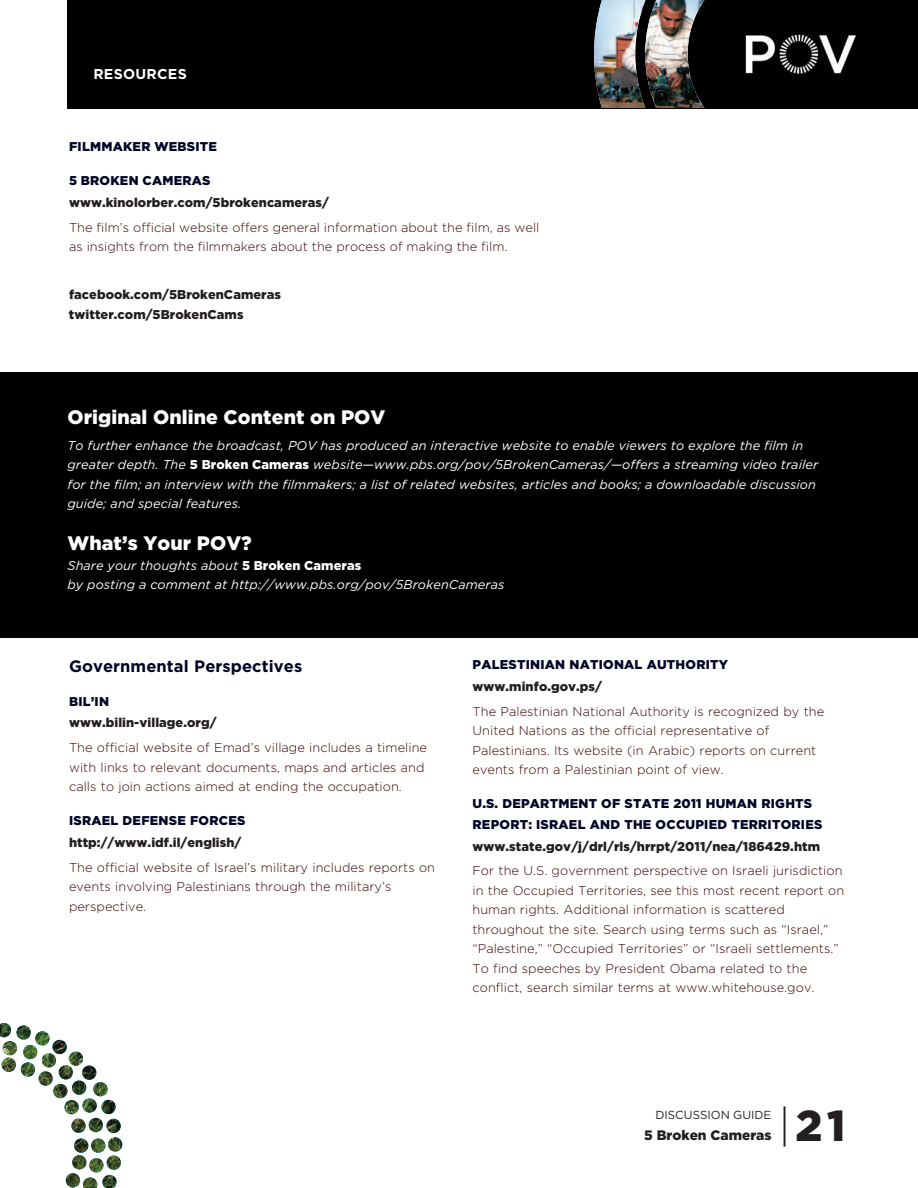
<style>
.page{position:relative;width:918px;height:1188px;background:#fff}
.page>*{position:absolute;margin:0;border:0;box-sizing:border-box;transform-origin:0 0}
.t1{font:900 43.35px "Gotham";color:#231f20}
.t2{font:900 19.5px "Gotham";letter-spacing:.005em;color:#fff}
.t3{font:700 16.5px "Gotham";letter-spacing:.005em;color:#000424}
.t4{font:700 14.25px "Gotham";letter-spacing:.02em;color:#fff}
.t5{font:900 13.65px "Gotham";color:#231f20}
.t6{font:300 12.75px/19.5px "Gotham";letter-spacing:.005em;color:#390000}
.t7{font:italic 12.75px/19.5px "Gotham";letter-spacing:.005em;color:#fff}
.t8{font:900 12.75px/20.4px "Gotham";letter-spacing:.005em;color:#231f20}
.t9{font:900 12.75px/21px "Gotham";letter-spacing:.02em;color:#000424}
.t10{font:11.7px "Gotham";color:#231f20}
.s1{font-weight:900;font-style:normal}
.s2{font-weight:300}
</style>
<div class="page">
<div style="left:68px;top:0;width:850px;height:108px;background:#000"></div>
<img style="left:745px;top:33px;width:112px;height:43px">
<img style="left:594px;top:0;width:110px;height:108px">
<svg style="left:65px;top:1086px;width:57px;height:102px"></svg>
<img style="left:0;top:1023px;width:107px;height:110px">
<div style="left:0;top:372px;width:918px;height:265px;background:#000"></div>
<p class="t4" style="left:93px;top:66px;width:95px">RESOURCES</p>
<p class="t9" style="left:69px;top:136px;width:150px">FILMMAKER WEBSITE</p>
<p class="t9" style="left:69px;top:170px;width:143px">5 BROKEN CAMERAS</p>
<p class="t8" style="left:69px;top:192px;width:261px">www.kinolorber.com/5brokencameras/</p>
<p class="t6" style="left:69px;top:217px;width:472px">The film’s official website offers general information about the film, as well as insights from the filmmakers about the process of making the film.</p>
<p class="t8" style="left:69px;top:283px;width:214px">facebook.com/5BrokenCameras twitter.com/5BrokenCams</p>
<h2 class="t2" style="left:68px;top:406px;width:319px">Original Online Content on POV</h2>
<p class="t7" style="left:68px;top:435px;width:752px">To further enhance the broadcast, POV has produced an interactive website to enable viewers to explore the film in greater depth. The <span class="s1">5 Broken Cameras</span> website—www.pbs.org/pov/5BrokenCameras/—offers a streaming video trailer for the film; an interview with the filmmakers; a list of related websites, articles and books; a downloadable discussion guide; and special features.</p>
<h2 class="t2" style="left:68px;top:532px;width:186px">What’s Your POV?</h2>
<p class="t7" style="left:68px;top:555px;width:438px">Share your thoughts about <span class="s1">5 Broken Cameras<br></span>by posting a comment at http://www.pbs.org/pov/5BrokenCameras</p>
<p class="t3" style="left:69px;top:657px;width:235px">Governmental Perspectives</p>
<p class="t9" style="left:69px;top:690px;width:41px">BIL’IN</p>
<p class="t8" style="left:69px;top:712px;width:149px">www.bilin-village.org/</p>
<p class="t6" style="left:69px;top:738px;width:360px">The official website of Emad’s village includes a timeline with links to relevant documents, maps and articles and calls to join actions aimed at ending the occupation.</p>
<p class="t9" style="left:69px;top:810px;width:178px">ISRAEL DEFENSE FORCES</p>
<p class="t8" style="left:69px;top:832px;width:174px">http://www.idf.il/english/</p>
<p class="t6" style="left:69px;top:857px;width:368px">The official website of Israel’s military includes reports on events involving Palestinians through the military’s perspective.</p>
<p class="t9" style="left:473px;top:654px;width:257px">PALESTINIAN NATIONAL AUTHORITY</p>
<p class="t8" style="left:472px;top:676px;width:131px">www.minfo.gov.ps/</p>
<p class="t6" style="left:472px;top:701px;width:353px">The Palestinian National Authority is recognized by the United Nations as the official representative of Palestinians. Its website (in Arabic) reports on current events from a Palestinian point of view.</p>
<p class="t9" style="left:473px;top:793px;width:351px">U.S. DEPARTMENT OF STATE 2011 HUMAN RIGHTS<br>REPORT: ISRAEL AND THE OCCUPIED TERRITORIES</p>
<p class="t8" style="left:472px;top:835px;width:349px">www.state.gov/j/drl/rls/hrrpt/2011/nea/186429.htm</p>
<p class="t6" style="left:472px;top:861px;width:373px">For the U.S. government perspective on Israeli jurisdiction in the Occupied Territories, see this most recent report on human rights. Additional information is scattered throughout the site. Search using terms such as “Israel,” “Palestine,” “Occupied Territories” or “Israeli settlements.” To find speeches by President Obama related to the conflict, search similar terms at www.whitehouse.gov.</p>
<p class="t10" style="left:655px;top:1108px;width:117px">DISCUSSION GUIDE</p>
<p class="t5" style="left:644px;top:1127px;width:129px">5 Broken Cameras</p>
<h1 class="t1" style="left:779px;top:1100px;width:68px"><span class="s2">|</span>21</h1>
</div>
